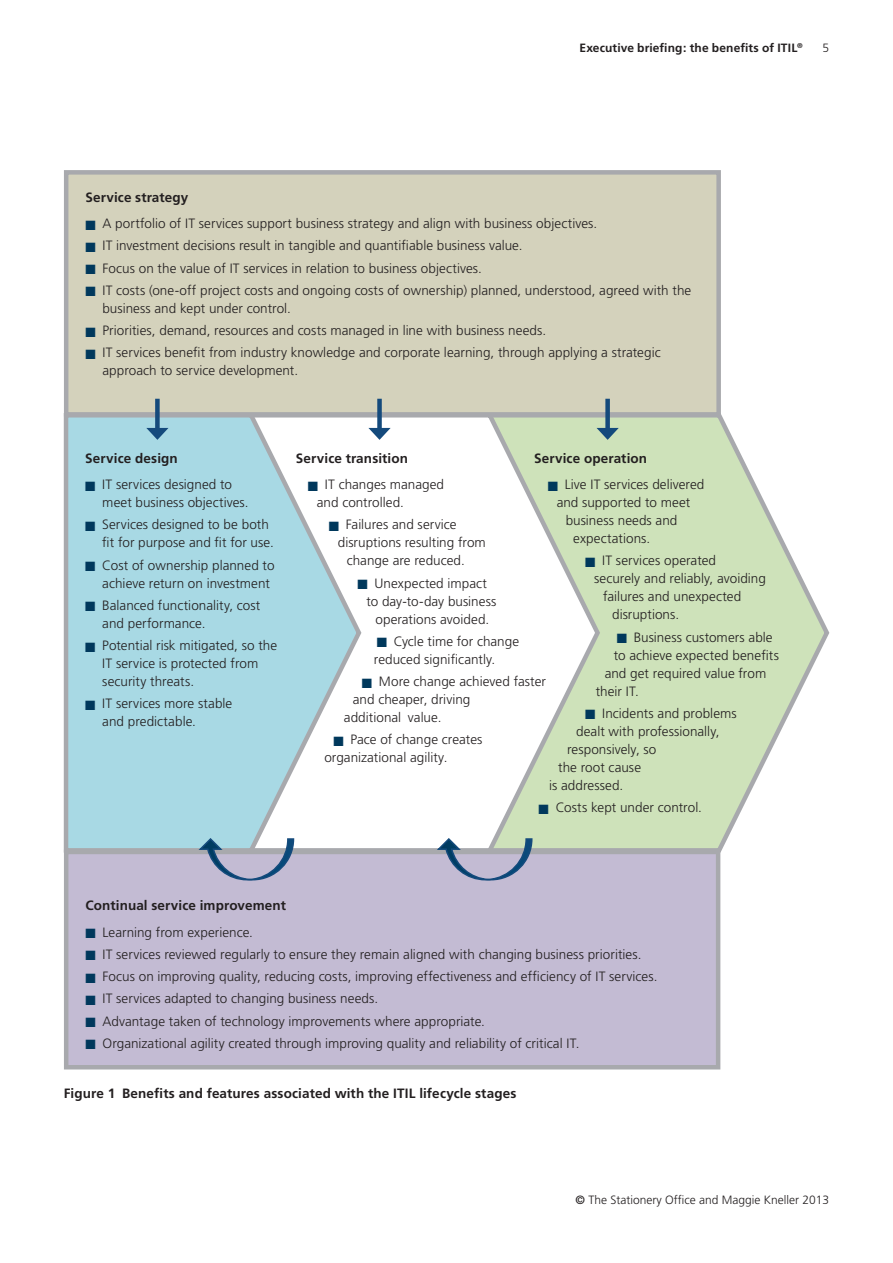
<style>
.page{position:relative;width:893px;height:1263px;background:#fff}
.page>*{position:absolute;margin:0;border:0;box-sizing:border-box;transform-origin:0 0}
.t1{font:300 13.5px/18px "Frutiger LT Pro";letter-spacing:.005em;color:#231f20}
.t2{font:700 13.5px "Frutiger LT Pro";letter-spacing:.01em;color:#231f20}
.t3{font:300 12px "Frutiger";color:#231f20}
.t4{font:700 12px "Frutiger";letter-spacing:.01em;color:#231f20}
.s1{color:#00385c}
.s2{font-weight:400}
</style>
<div class="page">
<svg style="left:603px;top:414px;width:227px;height:441px"></svg>
<svg style="left:364px;top:417px;width:239px;height:433px"></svg>
<svg style="left:63px;top:413px;width:301px;height:440px"></svg>
<div style="left:66px;top:852px;width:652px;height:215px;background:#c3bbd3"></div>
<div style="left:64px;top:850px;width:656px;height:219px;border:4px solid #a8a9ad"></div>
<div style="left:66px;top:172px;width:653px;height:242px;background:#d4d2bc"></div>
<div style="left:64px;top:170px;width:657px;height:247px;border:4px solid #a8a9ad"></div>
<div style="left:155px;top:399px;width:5px;height:33px;background:#144a7c"></div>
<svg style="left:146px;top:428px;width:22px;height:12px"></svg>
<div style="left:377px;top:399px;width:5px;height:33px;background:#144a7c"></div>
<svg style="left:368px;top:428px;width:23px;height:12px"></svg>
<div style="left:605px;top:399px;width:5px;height:33px;background:#144a7c"></div>
<svg style="left:596px;top:428px;width:23px;height:12px"></svg>
<svg style="left:197px;top:837px;width:98px;height:44px"></svg>
<svg style="left:435px;top:837px;width:98px;height:44px"></svg>
<p class="t4" style="left:579px;top:41px;width:225px">Executive briefing: the benefits of ITIL<sup>®</sup></p>
<p class="t3" style="left:822px;top:41px;width:8px">5</p>
<p class="t2" style="left:85px;top:189px;width:105px">Service strategy</p>
<p class="t1" style="left:85px;top:215px;width:513px"><span class="s1">■</span> A portfolio of IT services support business strategy and align with business objectives.</p>
<p class="t1" style="left:85px;top:237px;width:439px"><span class="s1">■</span> IT investment decisions result in tangible and quantifiable business value.</p>
<p class="t1" style="left:85px;top:259px;width:398px"><span class="s1">■</span> Focus on the value of IT services in relation to business objectives.</p>
<p class="t1" style="left:102px;top:281px;width:590px;text-indent:-17px"><span class="s1">■</span> IT costs (one-off project costs and ongoing costs of ownership) planned, understood, agreed with the business and kept under control.</p>
<p class="t1" style="left:85px;top:322px;width:462px"><span class="s1">■</span> Priorities, demand, resources and costs managed in line with business needs.</p>
<p class="t1" style="left:102px;top:344px;width:560px;text-indent:-17px"><span class="s1">■</span> IT services benefit from industry knowledge and corporate learning, through applying a strategic approach to service development.</p>
<p class="t2" style="left:85px;top:450px;width:94px">Service design</p>
<p class="t1" style="left:102px;top:476px;width:148px;text-indent:-17px"><span class="s1">■</span> IT services designed to meet business objectives.</p>
<p class="t1" style="left:102px;top:516px;width:173px;text-indent:-17px"><span class="s1">■</span> Services designed to be both fit for purpose and fit for use.</p>
<p class="t1" style="left:102px;top:556px;width:174px;text-indent:-17px"><span class="s1">■</span> Cost of ownership planned to achieve return on investment</p>
<p class="t1" style="left:102px;top:596px;width:160px;text-indent:-17px"><span class="s1">■</span> Balanced functionality, cost and performance.</p>
<p class="t1" style="left:102px;top:637px;width:176px;text-indent:-17px"><span class="s1">■</span> Potential risk mitigated, so the<br>IT service is protected from security threats.</p>
<p class="t1" style="left:102px;top:695px;width:132px;text-indent:-17px"><span class="s1">■</span> IT services more stable and predictable.</p>
<p class="t2" style="left:296px;top:450px;width:114px">Service transition</p>
<p class="t1" style="left:317px;top:476px;width:129px;text-indent:-9px"><span class="s1">■</span> IT changes managed and controlled.</p>
<p class="t1" style="left:329px;top:516px;width:129px"><span class="s1">■</span> Failures and service</p>
<p class="t1" style="left:338px;top:534px;width:149px">disruptions resulting from</p>
<p class="t1" style="left:347px;top:552px;width:119px">change are reduced.</p>
<p class="t1" style="left:357px;top:574px;width:131px"><span class="s1">■</span> Unexpected impact</p>
<p class="t1" style="left:366px;top:592px;width:131px">to day-to-day business</p>
<p class="t1" style="left:375px;top:610px;width:115px">operations avoided.</p>
<p class="t1" style="left:374px;top:632px;width:147px"><span class="s1">■</span> Cycle time for change reduced significantly.</p>
<p class="t1" style="left:362px;top:672px;width:186px"><span class="s1">■</span> More change achieved faster</p>
<p class="t1" style="left:353px;top:690px;width:119px">and cheaper, driving</p>
<p class="t1" style="left:344px;top:708px;width:99px">additional value.</p>
<p class="t1" style="left:324px;top:731px;width:160px;text-indent:9px"><span class="s1">■</span> Pace of change creates organizational agility.</p>
<p class="t2" style="left:534px;top:450px;width:114px">Service operation</p>
<p class="t1" style="left:548px;top:476px;width:158px"><span class="s1">■</span> Live IT services delivered</p>
<p class="t1" style="left:557px;top:494px;width:135px">and supported to meet</p>
<p class="t1" style="left:566px;top:512px;width:113px">business needs and</p>
<p class="t1" style="left:573px;top:530px;width:79px">expectations.</p>
<p class="t1" style="left:585px;top:552px;width:132px"><span class="s1">■</span> IT services operated</p>
<p class="t1" style="left:594px;top:570px;width:173px">securely and reliably, avoiding</p>
<p class="t1" style="left:603px;top:588px;width:140px">failures and unexpected</p>
<p class="t1" style="left:612px;top:606px;width:69px">disruptions.</p>
<p class="t1" style="left:617px;top:628px;width:158px"><span class="s1">■</span> Business customers able</p>
<p class="t1" style="left:614px;top:646px;width:167px">to achieve expected benefits</p>
<p class="t1" style="left:605px;top:664px;width:163px">and get required value from</p>
<p class="t1" style="left:596px;top:682px;width:45px">their IT.</p>
<p class="t1" style="left:585px;top:704px;width:153px"><span class="s1">■</span> Incidents and problems</p>
<p class="t1" style="left:576px;top:722px;width:145px">dealt with professionally,</p>
<p class="t1" style="left:567px;top:740px;width:91px">responsively, so</p>
<p class="t1" style="left:558px;top:758px;width:84px">the root cause</p>
<p class="t1" style="left:549px;top:776px;width:76px">is addressed.</p>
<p class="t1" style="left:539px;top:798px;width:165px"><span class="s1">■</span> Costs kept under control.</p>
<p class="t2" style="left:85px;top:897px;width:202px">Continual service improvement</p>
<p class="t1" style="left:85px;top:923px;width:169px"><span class="s1">■</span> Learning from experience.</p>
<p class="t1" style="left:85px;top:945px;width:558px"><span class="s1">■</span> IT services reviewed regularly to ensure they remain aligned with changing business priorities.</p>
<p class="t1" style="left:85px;top:968px;width:573px"><span class="s1">■</span> Focus on improving quality, reducing costs, improving effectiveness and efficiency of IT services.</p>
<p class="t1" style="left:85px;top:990px;width:294px"><span class="s1">■</span> IT services adapted to changing business needs.</p>
<p class="t1" style="left:85px;top:1012px;width:401px"><span class="s1">■</span> Advantage taken of technology improvements where appropriate.</p>
<p class="t1" style="left:85px;top:1034px;width:495px"><span class="s1">■</span> Organizational agility created through improving quality and reliability of critical IT.</p>
<p class="t2" style="left:64px;top:1085px;width:454px">Figure 1 Benefits and features associated with the ITIL lifecycle stages</p>
<p class="t3" style="left:575px;top:1193px;width:255px"><span class="s2">©</span> The Stationery Office and Maggie Kneller 2013</p>
</div>
